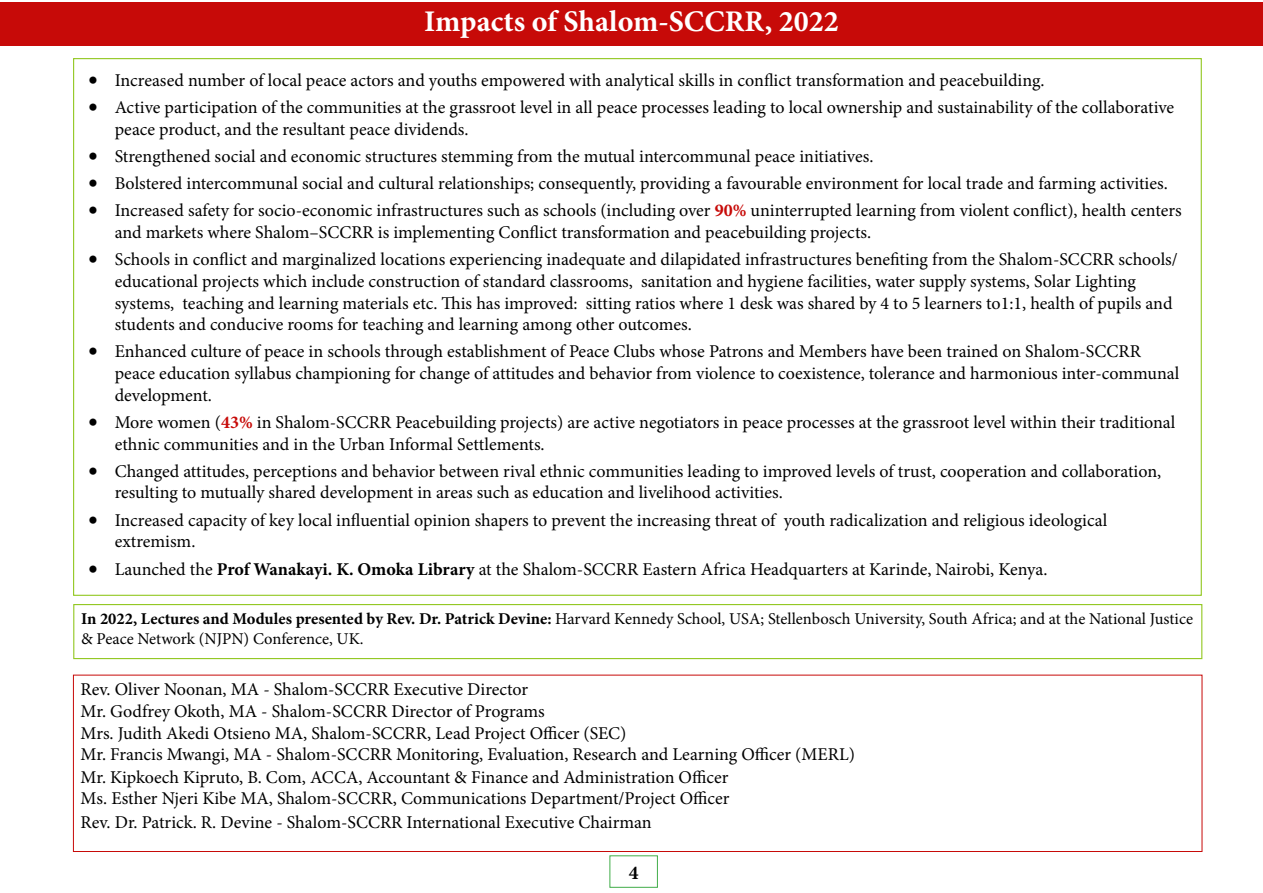
<style>
.page{position:relative;width:1263px;height:893px;background:#fff}
.page>*{position:absolute;margin:0;border:0;box-sizing:border-box;transform-origin:0 0}
.t1{font:700 30px "Minion Pro";color:#fff}
.t2{font:700 19.5px "Minion Pro";color:#000}
.t3{font:18px/21.6px "Minion Pro";color:#000}
.t4{font:16.5px/19.8px "Minion Pro";color:#000}
.s1{font-size:27px}
.s2{font-weight:700;color:#c70a08}
.s3{font-weight:700}
</style>
<div class="page">
<div style="left:0;top:3px;width:1263px;height:43px;background:#c70a08"></div>
<div style="left:609px;top:855px;width:49px;height:33px;border:1px solid #41ad49"></div>
<div style="left:73px;top:675px;width:1129px;height:177px;border:1px solid #c70a08"></div>
<div style="left:73px;top:604px;width:1129px;height:55px;border:1px solid #93c822"></div>
<h1 class="t1" style="left:424px;top:1px;width:416px">Impacts of Shalom-SCCRR, 2022</h1>
<p class="t3" style="left:88px;top:69px;width:958px"><span class="s1">•</span> Increased number of local peace actors and youths empowered with analytical skills in conflict transformation and peacebuilding.</p>
<p class="t3" style="left:115px;top:97px;width:1061px;text-indent:-27px"><span class="s1">•</span> Active participation of the communities at the grassroot level in all peace processes leading to local ownership and sustainability of the collaborative peace product, and the resultant peace dividends.</p>
<p class="t3" style="left:88px;top:145px;width:787px"><span class="s1">•</span> Strengthened social and economic structures stemming from the mutual intercommunal peace initiatives.</p>
<p class="t3" style="left:88px;top:173px;width:1081px"><span class="s1">•</span> Bolstered intercommunal social and cultural relationships; consequently, providing a favourable environment for local trade and farming activities.</p>
<p class="t3" style="left:115px;top:200px;width:1068px;text-indent:-27px"><span class="s1">•</span> Increased safety for socio-economic infrastructures such as schools (including over <span class="s2">90%</span> uninterrupted learning from violent conflict), health centers and markets where Shalom–SCCRR is implementing Conflict transformation and peacebuilding projects.</p>
<p class="t3" style="left:115px;top:249px;width:1064px;text-indent:-27px"><span class="s1">•</span> Schools in conflict and marginalized locations experiencing inadequate and dilapidated infrastructures benefiting from the Shalom-SCCRR schools/ educational projects which include construction of standard classrooms, sanitation and hygiene facilities, water supply systems, Solar Lighting systems, teaching and learning materials etc. This has improved: sitting ratios where 1 desk was shared by 4 to 5 learners to1:1, health of pupils and students and conducive rooms for teaching and learning among other outcomes.</p>
<p class="t3" style="left:115px;top:341px;width:1066px;text-indent:-27px"><span class="s1">•</span> Enhanced culture of peace in schools through establishment of Peace Clubs whose Patrons and Members have been trained on Shalom-SCCRR peace education syllabus championing for change of attitudes and behavior from violence to coexistence, tolerance and harmonious inter-communal development.</p>
<p class="t3" style="left:115px;top:411px;width:1062px;text-indent:-27px"><span class="s1">•</span> More women (<span class="s2">43%</span> in Shalom-SCCRR Peacebuilding projects) are active negotiators in peace processes at the grassroot level within their traditional ethnic communities and in the Urban Informal Settlements.</p>
<p class="t3" style="left:115px;top:460px;width:1048px;text-indent:-27px"><span class="s1">•</span> Changed attitudes, perceptions and behavior between rival ethnic communities leading to improved levels of trust, cooperation and collaboration, resulting to mutually shared development in areas such as education and livelihood activities.</p>
<p class="t3" style="left:115px;top:509px;width:994px;text-indent:-27px"><span class="s1">•</span> Increased capacity of key local influential opinion shapers to prevent the increasing threat of youth radicalization and religious ideological extremism.</p>
<p class="t3" style="left:88px;top:558px;width:961px"><span class="s1">•</span> Launched the <span class="s3">Prof Wanakayi. K. Omoka Library</span> at the Shalom-SCCRR Eastern Africa Headquarters at Karinde, Nairobi, Kenya.</p>
<p class="t4" style="left:81px;top:609px;width:1113px"><span class="s3">In 2022, Lectures and Modules presented by Rev. Dr. Patrick Devine:</span> Harvard Kennedy School, USA; Stellenbosch University, South Africa; and at the National Justice &amp; Peace Network (NJPN) Conference, UK.</p>
<p class="t3" style="left:81px;top:679px;width:776px">Rev. Oliver Noonan, MA - Shalom-SCCRR Executive Director<br>Mr. Godfrey Okoth, MA - Shalom-SCCRR Director of Programs<br>Mrs. Judith Akedi Otsieno MA, Shalom-SCCRR, Lead Project Officer (SEC)<br>Mr. Francis Mwangi, MA - Shalom-SCCRR Monitoring, Evaluation, Research and Learning Officer (MERL)<br>Mr. Kipkoech Kipruto, B. Com, ACCA, Accountant &amp; Finance and Administration Officer<br>Ms. Esther Njeri Kibe MA, Shalom-SCCRR, Communications Department/Project Officer</p>
<p class="t3" style="left:81px;top:811px;width:573px">Rev. Dr. Patrick. R. Devine - Shalom-SCCRR International Executive Chairman</p>
<p class="t2" style="left:629px;top:859px;width:11px">4</p>
</div>
